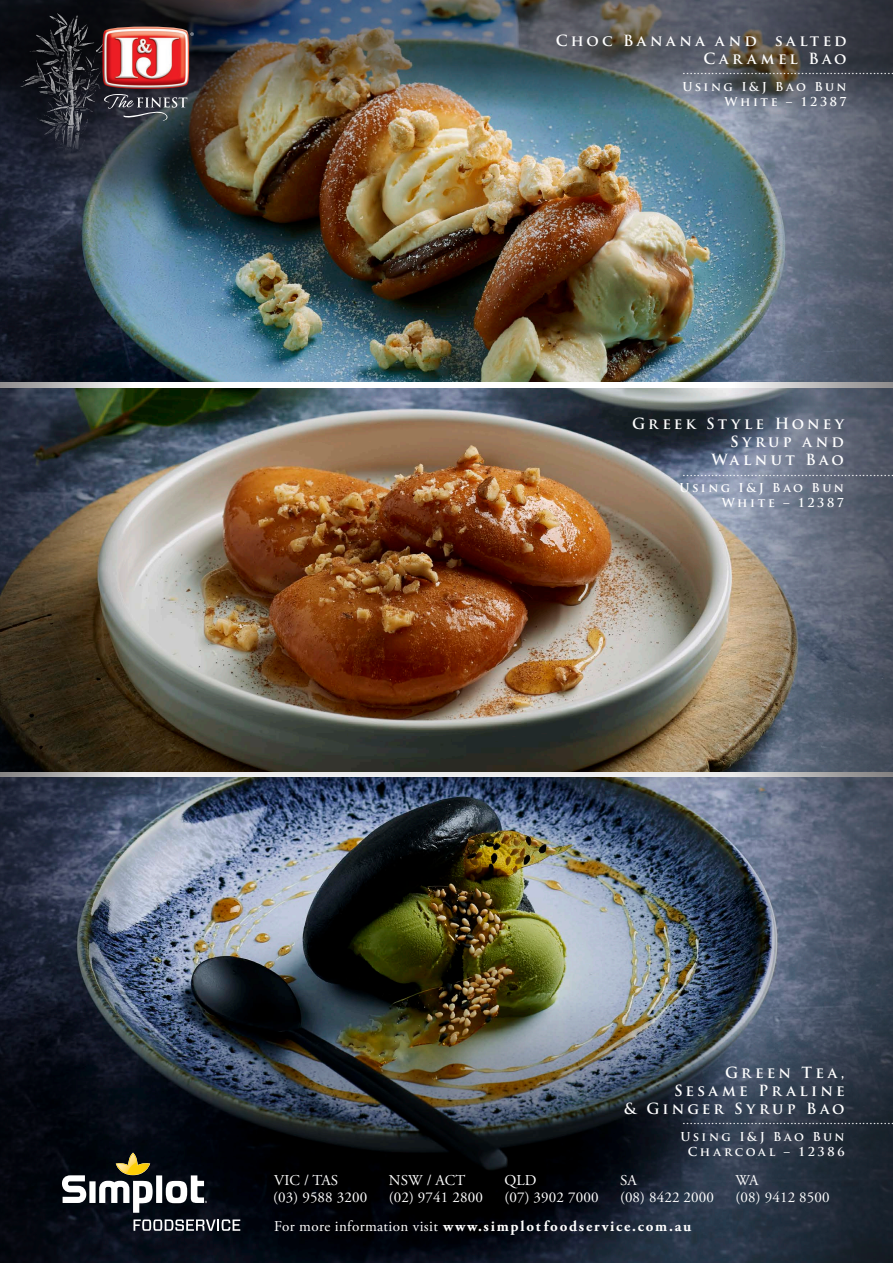
<style>
.page{position:relative;width:893px;height:1263px;background:#fff}
.page>*{position:absolute;margin:0;border:0;box-sizing:border-box;transform-origin:0 0}
.t1{font:700 15px/18px "Trajan Pro";letter-spacing:.21em;color:#fff;text-align:right}
.t2{font:15px/17px "Adobe Garamond Pro";letter-spacing:.01em;color:#fff}
.t3{font:700 15px "Adobe Garamond Pro";letter-spacing:.115em;color:#fff}
.t4{font:12px "Adobe Garamond Pro";color:#fff}
.t5{font:700 12px/15px "Trajan Pro";letter-spacing:.21em;color:#fff;text-align:right}
.s1{font-weight:400}
</style>
<div class="page">
<img style="left:131px;top:109px;width:602px;height:273px">
<img style="left:131px;top:787px;width:602px;height:216px">
<img style="left:131px;top:1003px;width:602px;height:260px">
<img style="left:295px;top:0;width:438px;height:109px">
<svg style="left:131px;top:771px;width:602px;height:16px;background:#717886"></svg>
<img style="left:131px;top:388px;width:602px;height:383px">
<img style="left:733px;top:0;width:160px;height:1263px">
<img style="left:0;top:247px;width:131px;height:1016px">
<svg style="left:62px;top:1152px;width:145px;height:61px"></svg>
<svg style="left:134px;top:1219px;width:106px;height:12px"></svg>
<img style="left:0;top:0;width:295px;height:247px">
<svg style="left:44px;top:18px;width:150px;height:134px;background:#594145"></svg>
<p class="t1" style="left:556px;top:32px;width:292px">Choc Banana and salted<br>Caramel Bao</p>
<p class="t5" style="left:682px;top:79px;width:166px">Using I&amp;J Bao Bun<br>White – 12387</p>
<p class="t4" style="left:682px;top:63px;width:213px">...........................................................</p>
<p class="t1" style="left:632px;top:415px;width:213px">Greek Style Honey<br>Syrup and<br>Walnut Bao</p>
<p class="t5" style="left:680px;top:480px;width:166px">Using I&amp;J Bao Bun<br>White – 12387</p>
<p class="t4" style="left:682px;top:465px;width:213px">...........................................................</p>
<p class="t1" style="left:624px;top:1063px;width:222px">Green Tea,<br>Sesame Praline<br>&amp; Ginger Syrup Bao</p>
<p class="t5" style="left:680px;top:1129px;width:166px">Using I&amp;J Bao Bun<br>Charcoal – 12386</p>
<p class="t4" style="left:682px;top:1113px;width:213px">...........................................................</p>
<p class="t2" style="left:273px;top:1172px;width:96px">VIC / TAS<br>(03) 9588 3200</p>
<p class="t2" style="left:389px;top:1172px;width:96px">NSW / ACT (02) 9741 2800</p>
<p class="t2" style="left:620px;top:1172px;width:96px">SA<br>(08) 8422 2000</p>
<p class="t2" style="left:736px;top:1172px;width:96px">WA<br>(08) 9412 8500</p>
<p class="t2" style="left:504px;top:1172px;width:96px">QLD<br>(07) 3902 7000</p>
<p class="t3" style="left:274px;top:1217px;width:418px"><span class="s1">For more information visit</span> www.simplotfoodservice.com.au</p>
</div>
